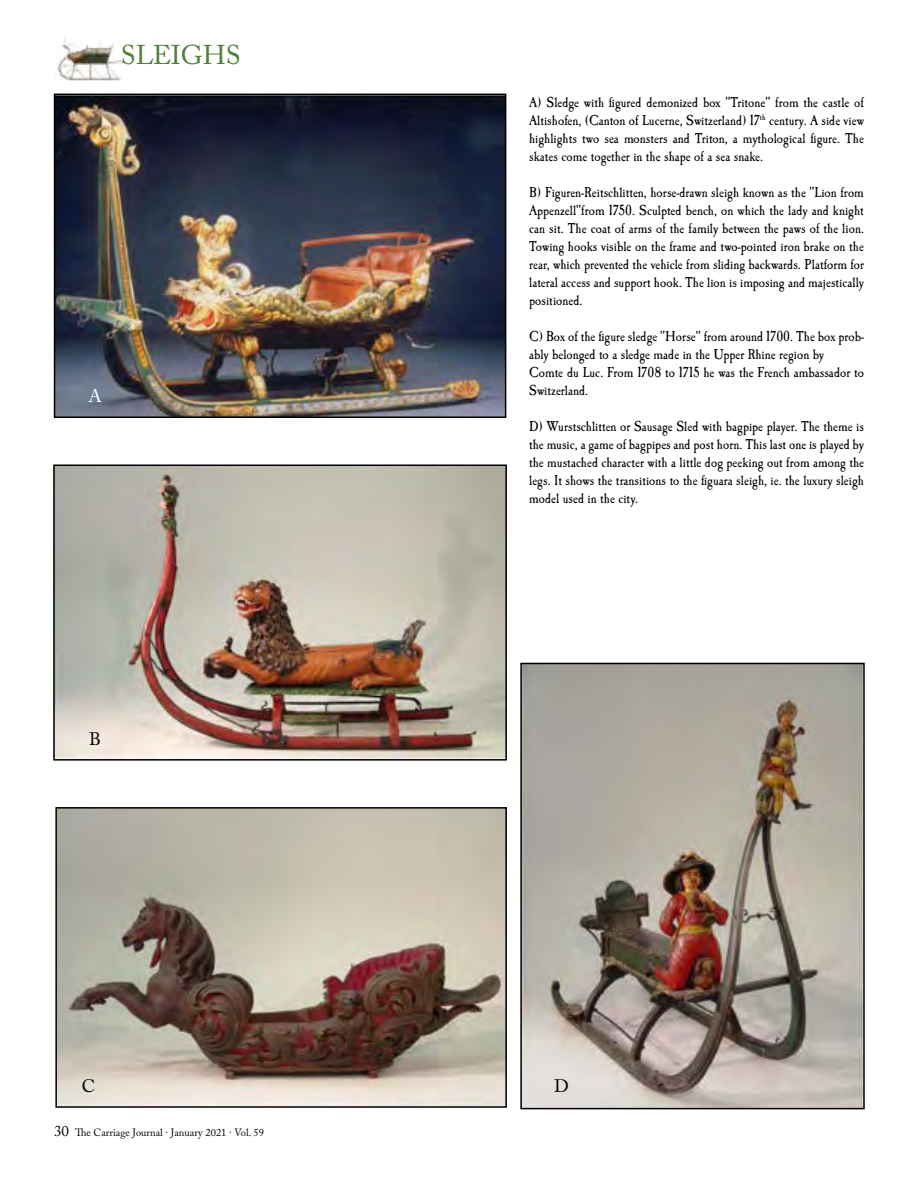
<style>
.page{position:relative;width:918px;height:1188px;background:#fff}
.page>*{position:absolute;margin:0;border:0;box-sizing:border-box;transform-origin:0 0}
.t1{font:27px "Adobe Caslon Pro";color:#527e39}
.t2{font:18px "Adobe Caslon Pro";color:#000}
.t3{font:18px "Adobe Caslon Pro";color:#fff}
.t4{font:15px/18px "Caslon LT Std Antique";color:#000;text-align:justify}
.t5{font:10.5px "Adobe Caslon Pro";color:#000}
.s1{font-size:15px}
</style>
<div class="page">
<img style="left:57px;top:97px;width:446px;height:318px">
<div style="left:54px;top:94px;width:452px;height:324px;border:2px solid #000"></div>
<img style="left:56px;top:468px;width:448px;height:290px">
<div style="left:53px;top:465px;width:454px;height:296px;border:2px solid #000"></div>
<img style="left:523px;top:666px;width:339px;height:440px">
<div style="left:520px;top:663px;width:345px;height:446px;border:2px solid #000"></div>
<img style="left:58px;top:810px;width:446px;height:295px">
<div style="left:55px;top:807px;width:452px;height:301px;border:2px solid #000"></div>
<img style="left:55px;top:39px;width:67px;height:42px">
<h1 class="t1" style="left:121px;top:38px;width:121px">SLEIGHS</h1>
<p class="t3" style="left:88px;top:385px;width:15px">A</p>
<p class="t2" style="left:89px;top:728px;width:13px">B</p>
<p class="t4" style="left:529px;top:94px;width:336px">A) Sledge with figured demonized box "Tritone" from the castle of Altishofen, (Canton of Lucerne, Switzerland) 17<sup>th</sup> century. A side view highlights two sea monsters and Triton, a mythological figure. The skates come together in the shape of a sea snake.</p>
<p class="t4" style="left:529px;top:184px;width:336px">B) Figuren-Reitschlitten, horse-drawn sleigh known as the "Lion from Appenzell"from 1750. Sculpted bench, on which the lady and knight can sit. The coat of arms of the family between the paws of the lion.<br>Towing hooks visible on the frame and two-pointed iron brake on the rear, which prevented the vehicle from sliding backwards. Platform for lateral access and support hook. The lion is imposing and majestically positioned.</p>
<p class="t4" style="left:529px;top:328px;width:336px;text-align:left">C) Box of the figure sledge "Horse" from around 1700. The box prob&shy;ably belonged to a sledge made in the Upper Rhine region by<br>Comte du Luc. From 1708 to 1715 he was the French ambassador to Switzerland.</p>
<p class="t4" style="left:529px;top:418px;width:336px">D) Wurstschlitten or Sausage Sled with bagpipe player. The theme is the music, a game of bagpipes and post horn. This last one is played by the mustached character with a little dog peeking out from among the legs. It shows the transitions to the figuara sleigh, ie. the luxury sleigh model used in the city.</p>
<p class="t2" style="left:82px;top:1075px;width:15px">C</p>
<p class="t2" style="left:554px;top:1075px;width:16px">D</p>
<p class="t5" style="left:54px;top:1126px;width:211px"><span class="s1">30</span> The Carriage Journal ∙ January 2021 ∙ Vol. 59</p>
</div>
